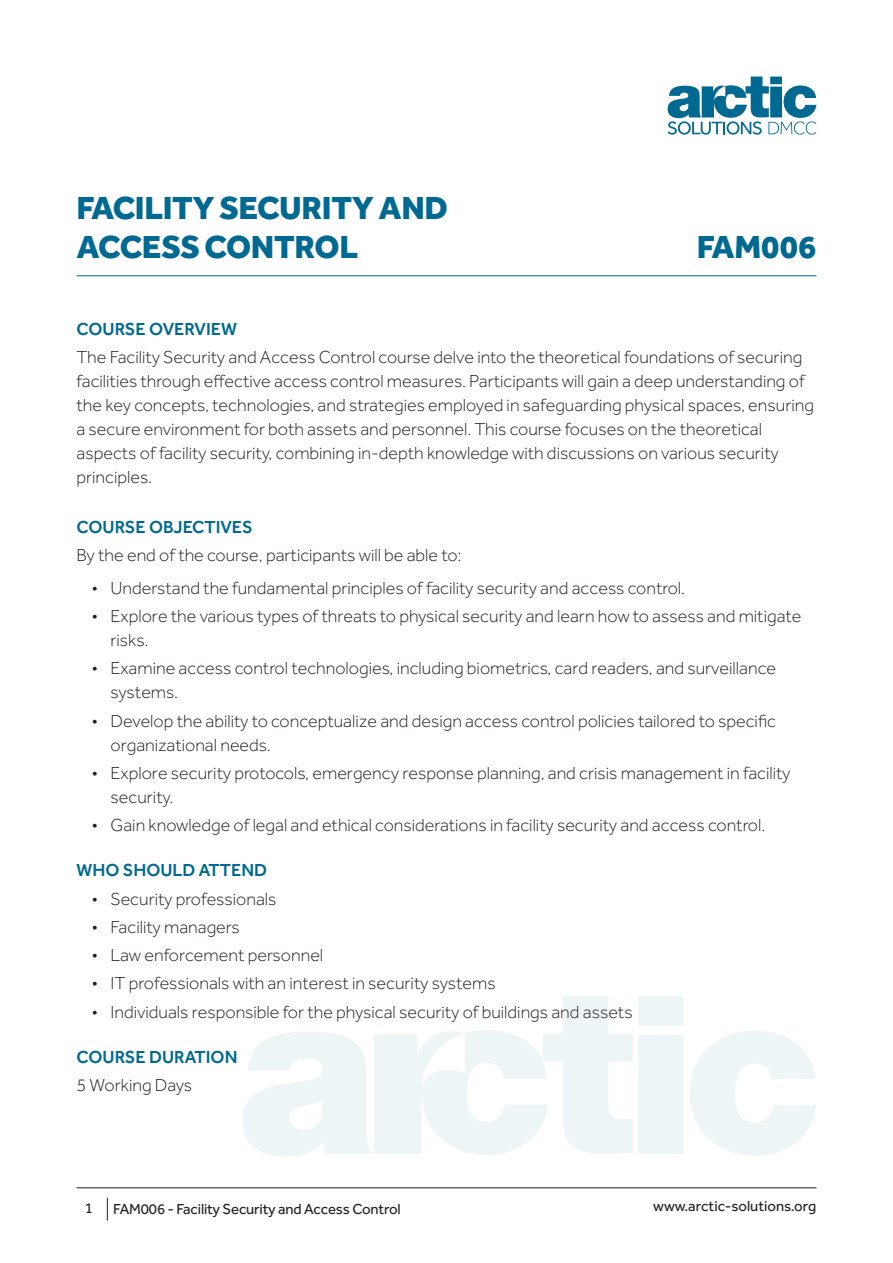
<style>
.page{position:relative;width:893px;height:1263px;background:#fff}
.page>*{position:absolute;margin:0;border:0;box-sizing:border-box;transform-origin:0 0}
.Title_-_Course_Outli{font:800 33px/39.6px "Effra";letter-spacing:-.01em;color:#006991}
.Code_-_Course_Outlin{font:800 33px "Effra";letter-spacing:-.01em;color:#006991}
.Normal_-_Course_Outl{font:300 18px/24px "Effra";color:#231f20}
.Heading_-_Course_Out{font:500 18px "Effra";color:#006991}
.t1{font:15px "Effra";letter-spacing:-.01em;color:#231f20}
</style>
<div class="page">
<hr style="left:77px;top:1187px;width:739px;height:1px;background:#231f20">
<svg style="left:107px;top:1198px;width:1px;height:22px"></svg>
<svg style="left:668px;top:77px;width:148px;height:58px"></svg>
<svg style="left:690px;top:1031px;width:126px;height:125px"></svg>
<svg style="left:243px;top:996px;width:440px;height:161px"></svg>
<hr style="left:77px;top:275px;width:739px;height:1px;background:#006991">
<p class="Title_-_Course_Outli" style="left:77px;top:187px;width:373px">FACILITY SECURITY AND<br>ACCESS CONTROL</p>
<p class="Code_-_Course_Outlin" style="left:697px;top:227px;width:121px">FAM006</p>
<p class="Heading_-_Course_Out" style="left:77px;top:318px;width:162px">COURSE OVERVIEW</p>
<p class="Normal_-_Course_Outl" style="left:77px;top:345px;width:739px">The Facility Security and Access Control course delve into the theoretical foundations of securing facilities through effective access control measures. Participants will gain a deep understanding of the key concepts, technologies, and strategies employed in safeguarding physical spaces, ensuring a secure environment for both assets and personnel. This course focuses on the theoretical aspects of facility security, combining in-depth knowledge with discussions on various security principles.</p>
<p class="Heading_-_Course_Out" style="left:77px;top:516px;width:178px">COURSE OBJECTIVES</p>
<p class="Normal_-_Course_Outl" style="left:77px;top:543px;width:386px">By the end of the course, participants will be able to:</p>
<p class="Normal_-_Course_Outl" style="left:92px;top:576px;width:595px">• Understand the fundamental principles of facility security and access control.</p>
<p class="Normal_-_Course_Outl" style="left:111px;top:604px;width:692px;text-indent:-19px">• Explore the various types of threats to physical security and learn how to assess and mitigate risks.</p>
<p class="Normal_-_Course_Outl" style="left:111px;top:656px;width:667px;text-indent:-19px">• Examine access control technologies, including biometrics, card readers, and surveillance systems.</p>
<p class="Normal_-_Course_Outl" style="left:111px;top:708px;width:667px;text-indent:-19px">• Develop the ability to conceptualize and design access control policies tailored to specific organizational needs.</p>
<p class="Normal_-_Course_Outl" style="left:111px;top:761px;width:681px;text-indent:-19px">• Explore security protocols, emergency response planning, and crisis management in facility security.</p>
<p class="Normal_-_Course_Outl" style="left:92px;top:813px;width:675px">• Gain knowledge of legal and ethical considerations in facility security and access control.</p>
<p class="Heading_-_Course_Out" style="left:77px;top:859px;width:192px">WHO SHOULD ATTEND</p>
<p class="Normal_-_Course_Outl" style="left:92px;top:886px;width:186px">• Security professionals</p>
<p class="Normal_-_Course_Outl" style="left:92px;top:915px;width:150px">• Facility managers</p>
<p class="Normal_-_Course_Outl" style="left:92px;top:943px;width:233px">• Law enforcement personnel</p>
<p class="Normal_-_Course_Outl" style="left:92px;top:971px;width:405px">• IT professionals with an interest in security systems</p>
<p class="Normal_-_Course_Outl" style="left:92px;top:999px;width:542px">• Individuals responsible for the physical security of buildings and assets</p>
<p class="Heading_-_Course_Out" style="left:77px;top:1046px;width:162px">COURSE DURATION</p>
<p class="Normal_-_Course_Outl" style="left:77px;top:1073px;width:117px">5 Working Days</p>
<p class="t1" style="left:85px;top:1199px;width:10px">1</p>
<p class="t1" style="left:113px;top:1200px;width:289px">FAM006 - Facility Security and Access Control</p>
<p class="t1" style="left:653px;top:1198px;width:165px">www.arctic-solutions.org</p>
</div>
